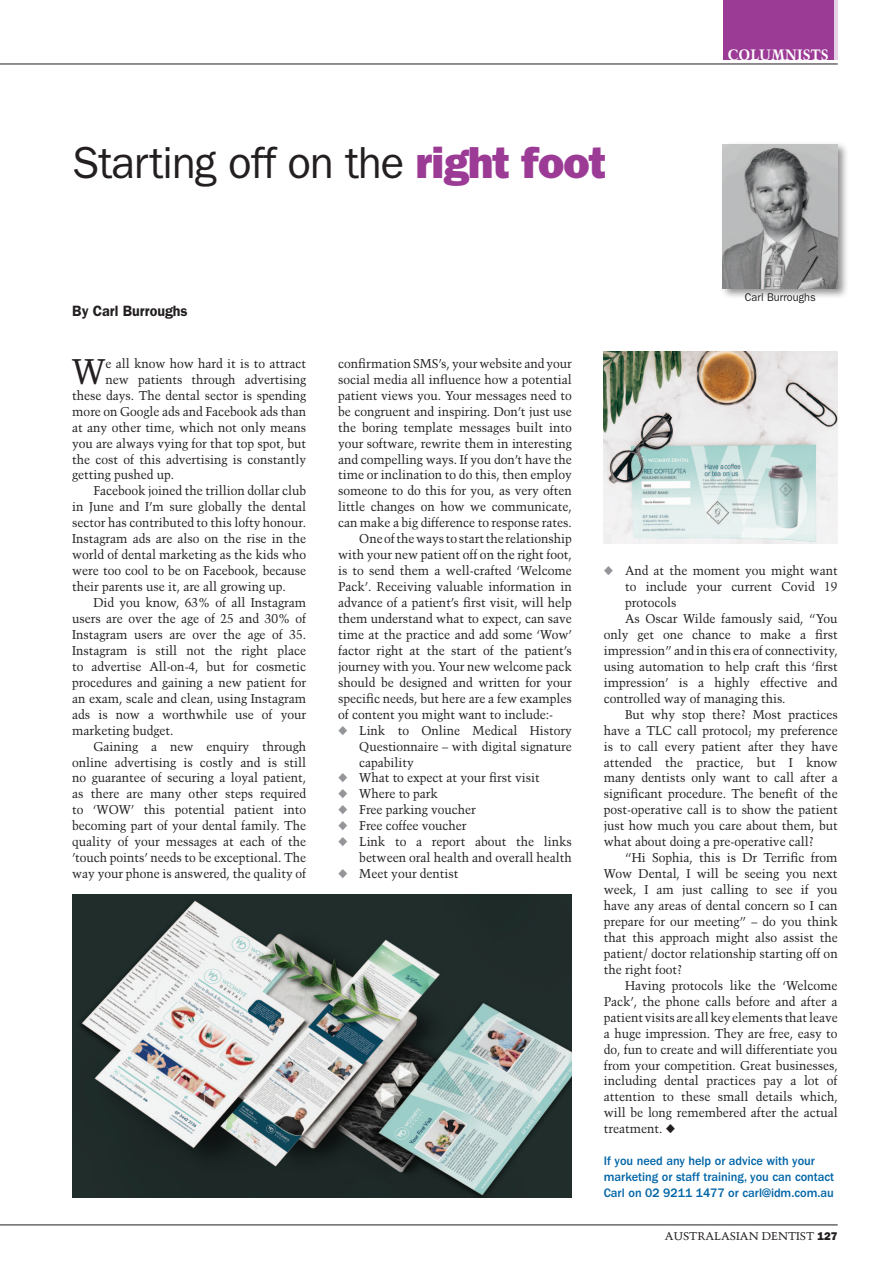
<style>
.page{position:relative;width:893px;height:1263px;background:#fff}
.page>*{position:absolute;margin:0;border:0;box-sizing:border-box;transform-origin:0 0}
.Main_head_20pt{font:45px "Franklin Gothic";letter-spacing:-.02em;color:#231f20}
.Body_text_drop_cap{font:35.55px "Trump Mediaeval";color:#231f20;scale:.95 1}
.t1{font:700 15px "Trump Mediaeval";color:#fff;scale:.95 1}
.author{font:600 15px "Franklin Gothic";color:#231f20;scale:.95 1}
.Body_text{font:12.75px/15.9px "Trump Mediaeval";letter-spacing:-.005em;color:#231f20;text-align:justify;scale:.95 1}
.Body_text_indent{font:12.75px/15.9px "Trump Mediaeval";letter-spacing:-.005em;color:#231f20;text-align:justify;scale:.95 1}
.Body_text_drop_cap-2{font:12.75px "Trump Mediaeval";letter-spacing:-.005em;color:#231f20;scale:.95 1}
.contact{font:500 12.75px/15.9px "Franklin Gothic";color:#0065a7}
.t2{font:11.25px "Trump Mediaeval";color:#231f20}
.t3{font:11.25px "Franklin Gothic";color:#231f20}
.s1{font-weight:800;color:#9c3b96}
.s2{color:#939598}
.s3{font-family:"Franklin Gothic";font-weight:800}
</style>
<div class="page">
<hr style="left:0;top:64px;width:838px;height:1px;background:#231f20">
<hr style="left:0;top:1224px;width:838px;height:1px;background:#231f20">
<svg style="left:833px;top:0;width:5px;height:60px"></svg>
<div style="left:723px;top:0;width:110px;height:60px;background:#9c3b96"></div>
<div style="left:720px;top:141px;width:129px;height:159px;background:#231f20;opacity:.5"></div>
<img style="left:723px;top:145px;width:115px;height:143px">
<img style="left:72px;top:894px;width:500px;height:303px">
<img style="left:604px;top:352px;width:234px;height:191px">
<p class="Main_head_20pt" style="left:72px;top:137px;width:535px">Starting off on the <span class="s1">right foot</span></p>
<p class="author" style="left:72px;top:302px;width:123px">By Carl Burroughs</p>
<p class="t1" style="left:727px;top:45px;width:108px">COLUMNISTS</p>
<p class="t1" style="left:739px;top:45px;width:89px">CATEGORY</p>
<p class="t3" style="left:745px;top:290px;width:72px">Carl Burroughs</p>
<p class="Body_text_drop_cap" style="left:72px;top:350px;width:37px">W</p>
<p class="Body_text_drop_cap-2" style="left:106px;top:356px;width:213px">e all know how hard it is to attract</p>
<p class="Body_text_drop_cap-2" style="left:106px;top:372px;width:213px">new patients through advertising</p>
<p class="Body_text_drop_cap-2" style="left:72px;top:387px;width:248px">these days. The dental sector is spending</p>
<p class="Body_text_drop_cap-2" style="left:72px;top:403px;width:248px">more on Google ads and Facebook ads than</p>
<p class="Body_text_drop_cap-2" style="left:72px;top:419px;width:248px">at any other time, which not only means</p>
<p class="Body_text_drop_cap-2" style="left:72px;top:435px;width:248px">you are always vying for that top spot, but</p>
<p class="Body_text_drop_cap-2" style="left:72px;top:451px;width:248px">the cost of this advertising is constantly</p>
<p class="Body_text_drop_cap-2" style="left:72px;top:467px;width:109px">getting pushed up.</p>
<p class="Body_text" style="left:72px;top:483px;width:248px;text-indent:21px">Facebook joined the trillion dollar club in June and I’m sure globally the dental sector has contributed to this lofty honour.<br>Instagram ads are also on the rise in the world of dental marketing as the kids who were too cool to be on Facebook, because their parents use it, are all growing up.</p>
<p class="Body_text" style="left:72px;top:595px;width:248px;text-indent:21px">Did you know, 63% of all Instagram users are over the age of 25 and 30% of Instagram users are over the age of 35.<br>Instagram is still not the right place to advertise All-on-4, but for cosmetic procedures and gaining a new patient for an exam, scale and clean, using Instagram ads is now a worthwhile use of your marketing budget.</p>
<p class="Body_text" style="left:72px;top:738px;width:248px;text-indent:21px">Gaining a new enquiry through online advertising is costly and is still no guarantee of securing a loyal patient, as there are many other steps required to ‘WOW’ this potential patient into becoming part of your dental family. The quality of your messages at each of the ’touch points’ needs to be exceptional. The way your phone is answered, the quality of</p>
<p class="Body_text" style="left:338px;top:355px;width:248px">confirmation SMS’s, your website and your social media all influence how a potential patient views you. Your messages need to be congruent and inspiring. Don’t just use the boring template messages built into your software, rewrite them in interesting and compelling ways. If you don’t have the time or inclination to do this, then employ someone to do this for you, as very often little changes on how we communicate, can make a big difference to response rates.</p>
<p class="Body_text" style="left:338px;top:531px;width:248px;text-indent:21px">One of the ways to start the relationship with your new patient off on the right foot, is to send them a well-crafted ‘Welcome Pack’. Receiving valuable information in advance of a patient’s first visit, will help them understand what to expect, can save time at the practice and add some ‘Wow’ factor right at the start of the patient’s journey with you. Your new welcome pack should be designed and written for your specific needs, but here are a few examples of content you might want to include:-</p>
<p class="Body_text_indent" style="left:359px;top:722px;width:225px;text-indent:-21px"><span class="s2">◆</span> Link to Online Medical History Questionnaire – with digital signature capability</p>
<p class="Body_text_indent" style="left:338px;top:770px;width:214px"><span class="s2">◆</span> What to expect at your first visit</p>
<p class="Body_text_indent" style="left:338px;top:786px;width:107px"><span class="s2">◆</span> Where to park</p>
<p class="Body_text_indent" style="left:338px;top:802px;width:147px"><span class="s2">◆</span> Free parking voucher</p>
<p class="Body_text_indent" style="left:338px;top:818px;width:137px"><span class="s2">◆</span> Free coffee voucher</p>
<p class="Body_text_indent" style="left:338px;top:834px;width:248px;text-align:right"><span class="s2">◆</span> Link to a report about the links between oral health and overall health</p>
<p class="Body_text_indent" style="left:338px;top:866px;width:128px"><span class="s2">◆</span> Meet your dentist</p>
<p class="Body_text_indent" style="left:625px;top:563px;width:225px;text-indent:-21px"><span class="s2">◆</span> And at the moment you might want to include your current Covid 19 protocols</p>
<p class="Body_text" style="left:604px;top:610px;width:248px;text-indent:21px">As Oscar Wilde famously said, “You only get one chance to make a first impression” and in this era of connectivity, using automation to help craft this ‘first impression’ is a highly effective and controlled way of managing this.</p>
<p class="Body_text" style="left:604px;top:706px;width:248px;text-indent:21px">But why stop there? Most practices have a TLC call protocol; my preference is to call every patient after they have attended the practice, but I know many dentists only want to call after a significant procedure. The benefit of the post-operative call is to show the patient just how much you care about them, but what about doing a pre-operative call?</p>
<p class="Body_text" style="left:604px;top:850px;width:248px;text-indent:21px">“Hi Sophia, this is Dr Terrific from Wow Dental, I will be seeing you next week, I am just calling to see if you have any areas of dental concern so I can prepare for our meeting” – do you think that this approach might also assist the patient/ doctor relationship starting off on the right foot?</p>
<p class="Body_text" style="left:604px;top:977px;width:248px;text-indent:21px">Having protocols like the ‘Welcome Pack’, the phone calls before and after a patient visits are all key elements that leave a huge impression. They are free, easy to do, fun to create and will differentiate you from your competition. Great businesses, including dental practices pay a lot of attention to these small details which, will be long remembered after the actual treatment. ◆</p>
<p class="contact" style="left:604px;top:1153px;width:232px">If you need any help or advice with your marketing or staff training, you can contact<br>Carl on 02 9211 1477 or carl@idm.com.au</p>
<p class="t2" style="left:665px;top:1229px;width:174px">AUSTRALASIAN DENTIST <span class="s3">127</span></p>
</div>
